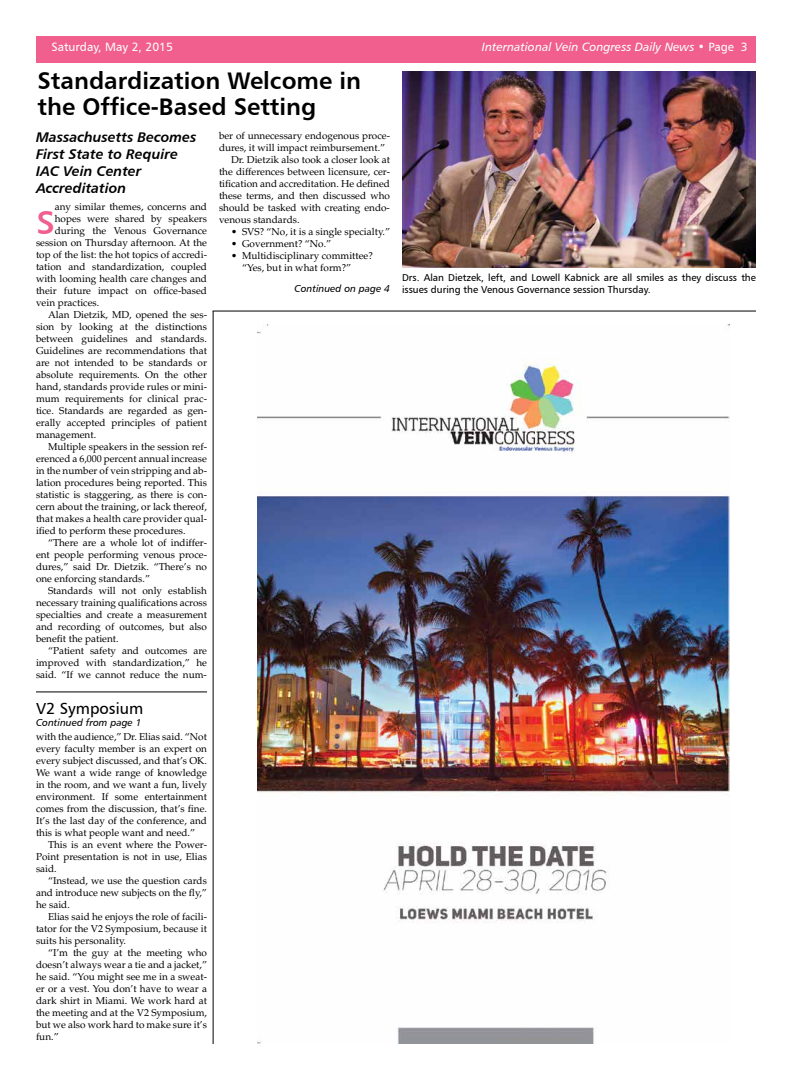
<style>
.page{position:relative;width:792px;height:1080px;background:#fff}
.page>*{position:absolute;margin:0;border:0;box-sizing:border-box;transform-origin:0 0}
.t1{font:44.6px "Humanist 777 BT Roman B";color:#f05f8d}
.t2{font:24px/26px "Humanist 777 BT Bold B";color:#000}
.t3{font:16px "Humanist 777 BT Roman B";color:#000}
.t4{font:14px/17px "Humanist 777 BT Bold Italic B";color:#000}
.t5{font:12px "Humanist 777 BT Italic B";color:#fff}
.t6{font:12px "Humanist 777 BT Roman B";color:#fff}
.t7{font:10px/12px "Palatino";color:#000;text-align:justify}
.t8{font:10px/12px "Humanist 777 BT Roman B";color:#000}
.t9{font:10px "Humanist 777 BT Italic B";color:#000}
.s1{font-family:"Humanist 777 BT Roman B"}
</style>
<div class="page">
<div style="left:36px;top:36px;width:720px;height:27px;background:#f05f8d"></div>
<img style="left:258px;top:324px;width:471px;height:720px">
<hr style="left:213px;top:311px;width:543px;height:1px;background:#000">
<hr style="left:213px;top:311px;width:1px;height:733px;background:#000">
<hr style="left:36px;top:692px;width:171px;height:1px;background:#000">
<img style="left:402px;top:71px;width:354px;height:197px">
<p class="t6" style="left:52px;top:39px;width:123px">Saturday, May 2, 2015</p>
<p class="t5" style="left:482px;top:39px;width:267px">International Vein Congress Daily News • <span class="s1">Page 3</span></p>
<h2 class="t2" style="left:38px;top:67px;width:325px">Standardization Welcome in the Office-Based Setting</h2>
<h3 class="t4" style="left:36px;top:129px;width:162px">Massachusetts Becomes<br>First State to Require<br>IAC Vein Center<br>Accreditation</h3>
<p class="t7" style="left:219px;top:130px;width:173px">ber of unnecessary endogenous proce-</p>
<p class="t7" style="left:219px;top:142px;width:168px">dures, it will impact reimbursement.”</p>
<p class="t7" style="left:231px;top:154px;width:160px">Dr. Dietzik also took a closer look at</p>
<p class="t7" style="left:219px;top:166px;width:172px">the differences between licensure, cer-</p>
<p class="t7" style="left:219px;top:178px;width:173px">tification and accreditation. He defined</p>
<p class="t7" style="left:219px;top:190px;width:173px">these terms, and then discussed who</p>
<p class="t7" style="left:219px;top:202px;width:172px">should be tasked with creating endo-</p>
<p class="t7" style="left:219px;top:214px;width:82px">venous standards.</p>
<p class="t7" style="left:231px;top:226px;width:160px">• SVS? “No, it is a single specialty.”</p>
<p class="t7" style="left:231px;top:238px;width:102px">• Government? “No.”</p>
<p class="t7" style="left:242px;top:250px;width:132px;text-indent:-11px">• Multidisciplinary committee? “Yes, but in what form?”</p>
<p class="t9" style="left:295px;top:282px;width:97px">Continued on page 4</p>
<p class="t8" style="left:402px;top:271px;width:356px">Drs. Alan Dietzek, left, and Lowell Kabnick are all smiles as they discuss the issues during the Venous Governance session Thursday.</p>
<p class="t7" style="left:55px;top:201px;width:154px">any similar themes, concerns and</p>
<p class="t7" style="left:55px;top:213px;width:154px">hopes were shared by speakers</p>
<p class="t7" style="left:55px;top:225px;width:154px">during the Venous Governance</p>
<p class="t7" style="left:36px;top:237px;width:173px">session on Thursday afternoon. At the</p>
<p class="t7" style="left:36px;top:249px;width:173px">top of the list: the hot topics of accredi-</p>
<p class="t7" style="left:36px;top:261px;width:172px">tation and standardization, coupled</p>
<p class="t7" style="left:36px;top:273px;width:173px">with looming health care changes and</p>
<p class="t7" style="left:36px;top:285px;width:173px">their future impact on office-based</p>
<p class="t7" style="left:36px;top:297px;width:65px">vein practices.</p>
<p class="t7" style="left:48px;top:309px;width:160px">Alan Dietzik, MD, opened the ses-</p>
<p class="t7" style="left:36px;top:321px;width:173px">sion by looking at the distinctions</p>
<p class="t7" style="left:36px;top:333px;width:172px">between guidelines and standards.</p>
<p class="t7" style="left:36px;top:345px;width:172px">Guidelines are recommendations that</p>
<p class="t7" style="left:36px;top:357px;width:173px">are not intended to be standards or</p>
<p class="t7" style="left:36px;top:369px;width:172px">absolute requirements. On the other</p>
<p class="t7" style="left:36px;top:381px;width:173px">hand, standards provide rules or mini-</p>
<p class="t7" style="left:36px;top:393px;width:173px">mum requirements for clinical prac-</p>
<p class="t7" style="left:36px;top:405px;width:173px">tice. Standards are regarded as gen-</p>
<p class="t7" style="left:36px;top:417px;width:172px">erally accepted principles of patient</p>
<p class="t7" style="left:36px;top:429px;width:62px">management.</p>
<p class="t7" style="left:48px;top:441px;width:160px">Multiple speakers in the session ref-</p>
<p class="t7" style="left:36px;top:453px;width:172px">erenced a 6,000 percent annual increase</p>
<p class="t7" style="left:36px;top:465px;width:173px">in the number of vein stripping and ab-</p>
<p class="t7" style="left:36px;top:477px;width:172px">lation procedures being reported. This</p>
<p class="t7" style="left:36px;top:489px;width:173px">statistic is staggering, as there is con-</p>
<p class="t7" style="left:36px;top:501px;width:173px">cern about the training, or lack thereof,</p>
<p class="t7" style="left:36px;top:513px;width:173px">that makes a health care provider qual-</p>
<p class="t7" style="left:36px;top:525px;width:151px">ified to perform these procedures.</p>
<p class="t7" style="left:48px;top:537px;width:160px">“There are a whole lot of indiffer-</p>
<p class="t7" style="left:36px;top:549px;width:172px">ent people performing venous proce-</p>
<p class="t7" style="left:36px;top:561px;width:173px">dures,” said Dr. Dietzik. “There’s no</p>
<p class="t7" style="left:36px;top:573px;width:116px">one enforcing standards.”</p>
<p class="t7" style="left:48px;top:585px;width:160px">Standards will not only establish</p>
<p class="t7" style="left:36px;top:597px;width:172px">necessary training qualifications across</p>
<p class="t7" style="left:36px;top:609px;width:172px">specialties and create a measurement</p>
<p class="t7" style="left:36px;top:621px;width:172px">and recording of outcomes, but also</p>
<p class="t7" style="left:36px;top:633px;width:84px">benefit the patient.</p>
<p class="t7" style="left:48px;top:645px;width:160px">“Patient safety and outcomes are</p>
<p class="t7" style="left:36px;top:657px;width:172px">improved with standardization,” he</p>
<p class="t7" style="left:36px;top:669px;width:172px">said. “If we cannot reduce the num-</p>
<h1 class="t1" style="left:36px;top:191px;width:20px">s</h1>
<h3 class="t3" style="left:36px;top:699px;width:109px">V2 Symposium</h3>
<p class="t9" style="left:36px;top:716px;width:107px">Continued from page 1</p>
<p class="t7" style="left:36px;top:730px;width:173px">with the audience,” Dr. Elias said. “Not every faculty member is an expert on every subject discussed, and that’s OK.<br>We want a wide range of knowledge in the room, and we want a fun, lively environment. If some entertainment comes from the discussion, that’s fine.<br>It’s the last day of the conference, and this is what people want and need.”</p>
<p class="t7" style="left:36px;top:838px;width:172px;text-indent:12px">This is an event where the Power-Point presentation is not in use, Elias said.</p>
<p class="t7" style="left:36px;top:874px;width:172px;text-indent:12px">“Instead, we use the question cards and introduce new subjects on the fly,” he said.</p>
<p class="t7" style="left:36px;top:910px;width:173px;text-indent:12px">Elias said he enjoys the role of facili&shy;tator for the V2 Symposium, because it suits his personality.</p>
<p class="t7" style="left:36px;top:946px;width:173px;text-indent:12px">“I’m the guy at the meeting who doesn’t always wear a tie and a jacket,” he said. “You might see me in a sweat&shy;er or a vest. You don’t have to wear a dark shirt in Miami. We work hard at the meeting and at the V2 Symposium, but we also work hard to make sure it’s fun.”</p>
</div>
